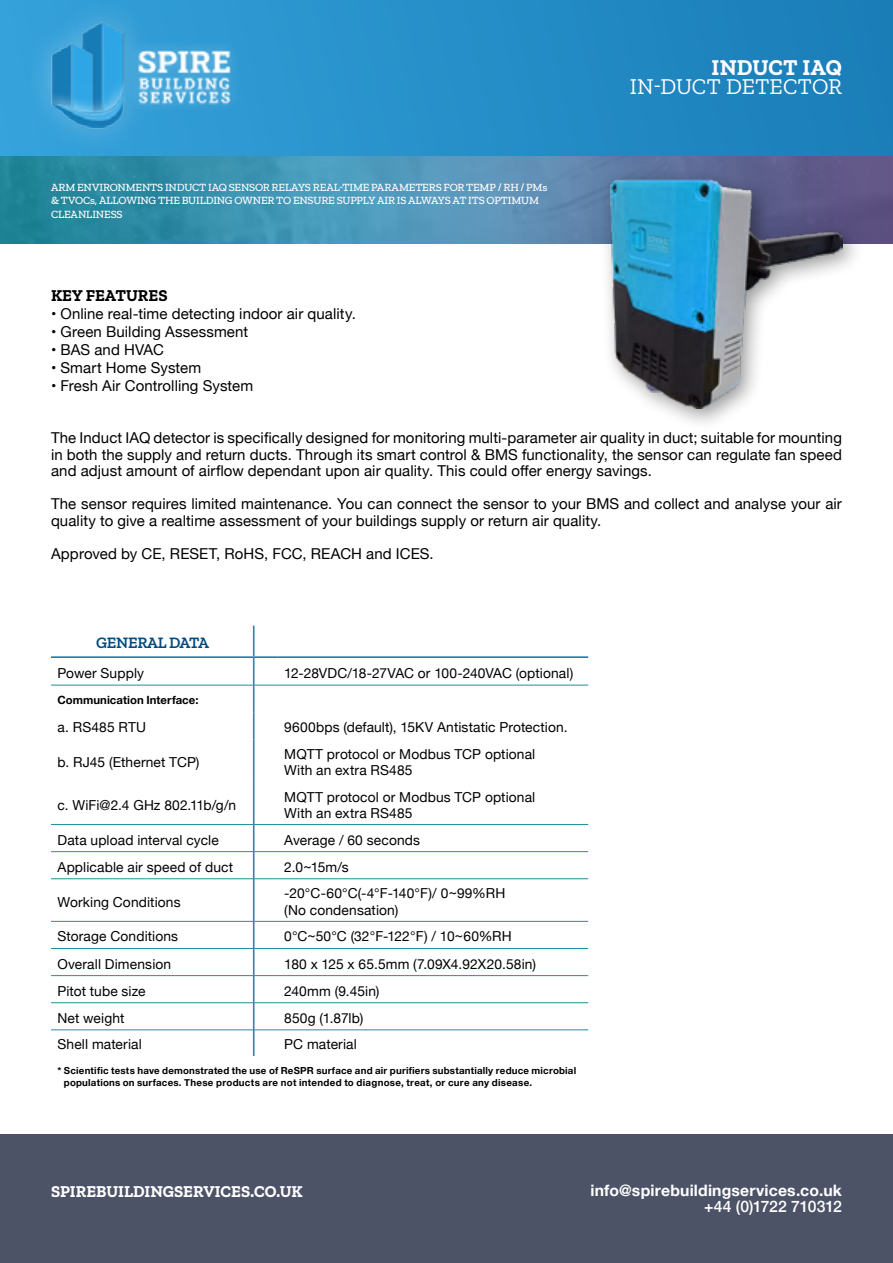
<style>
.page{position:relative;width:893px;height:1263px;background:#fff}
.page>*{position:absolute;margin:0;border:0;box-sizing:border-box;transform-origin:0 0}
.t1{font:22.5px "Zilla Slab";letter-spacing:.01em;color:#fff}
.t2{font:700 22.5px "Zilla Slab";letter-spacing:.005em;color:#fff}
.t3{font:700 16.5px "Zilla Slab";color:#fff}
.t4{font:700 16.5px "Zilla Slab";color:#000}
.t5{font:600 16.2px "Zilla Slab";letter-spacing:-.02em;color:#004a7d}
.t6{font:700 15.75px "Helvetica Neue";letter-spacing:.01em;color:#fff}
.t7{font:500 15.75px "Helvetica Neue";letter-spacing:-.01em;color:#fff}
.t8{font:15px/16.5px "Helvetica Neue";letter-spacing:.005em;color:#000;text-align:justify}
.t9{font:13.8px/16.5px "Helvetica Neue";letter-spacing:.01em;color:#000}
.t10{font:700 11.4px "Helvetica Neue";letter-spacing:.005em;color:#000}
.t11{font:500 11.25px/13.5px "Zilla Slab";letter-spacing:-.015em;color:#fff}
.t12{font:700 9.75px/11.7px "Helvetica Neue";letter-spacing:.02em;color:#000}
</style>
<div class="page">
<img style="left:0;top:156px;width:893px;height:87px">
<div style="left:0;top:0;width:893px;height:156px;background:linear-gradient(to right,#35a3dc,#197db7)"></div>
<img style="left:9px;top:0;width:257px;height:153px">
<div style="left:0;top:1134px;width:893px;height:129px;background:#4d5367"></div>
<div style="left:597px;top:168px;width:267px;height:261px;background:#000;opacity:.41"></div>
<img style="left:611px;top:180px;width:232px;height:229px">
<hr style="left:253px;top:825px;width:2px;height:26px;background:#258c9d">
<hr style="left:253px;top:852px;width:2px;height:27px;background:#258c9d">
<hr style="left:253px;top:626px;width:2px;height:30px;background:#258c9d">
<hr style="left:253px;top:658px;width:2px;height:27px;background:#258c9d">
<hr style="left:253px;top:685px;width:2px;height:27px;background:#258c9d">
<hr style="left:253px;top:712px;width:2px;height:27px;background:#258c9d">
<hr style="left:253px;top:739px;width:2px;height:43px;background:#258c9d">
<hr style="left:253px;top:782px;width:2px;height:42px;background:#258c9d">
<hr style="left:253px;top:879px;width:2px;height:42px;background:#258c9d">
<hr style="left:253px;top:921px;width:2px;height:27px;background:#258c9d">
<hr style="left:253px;top:949px;width:2px;height:26px;background:#258c9d">
<hr style="left:253px;top:976px;width:2px;height:26px;background:#258c9d">
<hr style="left:253px;top:1003px;width:2px;height:27px;background:#258c9d">
<hr style="left:253px;top:1030px;width:2px;height:26px;background:#258c9d">
<hr style="left:51px;top:656px;width:203px;height:2px;background:#1a7bb5">
<hr style="left:254px;top:656px;width:24px;height:2px;background:#1a7bb5">
<hr style="left:278px;top:656px;width:310px;height:2px;background:#1a7bb5">
<hr style="left:51px;top:851px;width:203px;height:1px;background:#258c9d">
<svg style="left:254px;top:851px;width:24px;height:1px"></svg>
<hr style="left:278px;top:851px;width:310px;height:1px;background:#258c9d">
<hr style="left:51px;top:878px;width:203px;height:1px;background:#258c9d">
<svg style="left:254px;top:878px;width:24px;height:1px"></svg>
<hr style="left:278px;top:878px;width:310px;height:1px;background:#258c9d">
<hr style="left:51px;top:921px;width:203px;height:1px;background:#258c9d">
<svg style="left:254px;top:921px;width:24px;height:1px"></svg>
<hr style="left:278px;top:921px;width:310px;height:1px;background:#258c9d">
<hr style="left:51px;top:948px;width:203px;height:1px;background:#258c9d">
<svg style="left:254px;top:948px;width:24px;height:1px"></svg>
<hr style="left:278px;top:948px;width:310px;height:1px;background:#258c9d">
<hr style="left:51px;top:975px;width:203px;height:1px;background:#258c9d">
<svg style="left:254px;top:975px;width:24px;height:1px"></svg>
<hr style="left:278px;top:975px;width:310px;height:1px;background:#258c9d">
<hr style="left:51px;top:1002px;width:203px;height:1px;background:#258c9d">
<svg style="left:254px;top:1002px;width:24px;height:1px"></svg>
<hr style="left:278px;top:1002px;width:310px;height:1px;background:#258c9d">
<hr style="left:51px;top:685px;width:203px;height:1px;background:#258c9d">
<svg style="left:254px;top:685px;width:24px;height:1px"></svg>
<hr style="left:278px;top:685px;width:310px;height:1px;background:#258c9d">
<hr style="left:51px;top:824px;width:203px;height:1px;background:#258c9d">
<svg style="left:254px;top:824px;width:24px;height:1px"></svg>
<hr style="left:278px;top:824px;width:310px;height:1px;background:#258c9d">
<hr style="left:51px;top:1029px;width:203px;height:1px;background:#258c9d">
<svg style="left:254px;top:1029px;width:24px;height:1px"></svg>
<hr style="left:278px;top:1029px;width:310px;height:1px;background:#258c9d">
<p class="t11" style="left:51px;top:180px;width:498px">ARM ENVIRONMENTS INDUCT IAQ SENSOR RELAYS REAL-TIME PARAMETERS FOR TEMP / RH / PMs &amp; TVOCs, ALLOWING THE BUILDING OWNER TO ENSURE SUPPLY AIR IS ALWAYS AT ITS OPTIMUM<br>CLEANLINESS</p>
<p class="t4" style="left:51px;top:286px;width:118px">KEY FEATURES</p>
<p class="t8" style="left:51px;top:306px;width:306px">• Online real-time detecting indoor air quality.</p>
<p class="t8" style="left:51px;top:324px;width:199px">• Green Building Assessment</p>
<p class="t8" style="left:51px;top:342px;width:114px">• BAS and HVAC</p>
<p class="t8" style="left:51px;top:360px;width:152px">• Smart Home System</p>
<p class="t8" style="left:51px;top:378px;width:204px">• Fresh Air Controlling System</p>
<h1 class="t2" style="left:712px;top:55px;width:132px">INDUCT IAQ</h1>
<h1 class="t1" style="left:630px;top:74px;width:214px">IN-DUCT DETECTOR</h1>
<p class="t8" style="left:51px;top:431px;width:792px">The Induct IAQ detector is specifically designed for monitoring multi-parameter air quality in duct; suitable for mounting in both the supply and return ducts. Through its smart control &amp; BMS functionality, the sensor can regulate fan speed and adjust amount of airflow dependant upon air quality. This could offer energy savings.</p>
<p class="t8" style="left:51px;top:497px;width:792px">The sensor requires limited maintenance. You can connect the sensor to your BMS and collect and analyse your air quality to give a realtime assessment of your buildings supply or return air quality.</p>
<p class="t8" style="left:51px;top:546px;width:384px">Approved by CE, RESET, RoHS, FCC, REACH and ICES.</p>
<p class="t5" style="left:96px;top:633px;width:114px">GENERAL DATA</p>
<p class="t9" style="left:58px;top:666px;width:88px">Power Supply</p>
<p class="t9" style="left:284px;top:666px;width:291px">12-28VDC/18-27VAC or 100-240VAC (optional)</p>
<p class="t10" style="left:58px;top:691px;width:142px">Communication Interface:</p>
<p class="t9" style="left:58px;top:720px;width:90px">a. RS485 RTU</p>
<p class="t9" style="left:284px;top:720px;width:285px">9600bps (default), 15KV Antistatic Protection.</p>
<p class="t9" style="left:58px;top:755px;width:143px">b. RJ45 (Ethernet TCP)</p>
<p class="t9" style="left:284px;top:746px;width:253px">MQTT protocol or Modbus TCP optional<br>With an extra RS485</p>
<p class="t9" style="left:58px;top:797px;width:180px">c. WiFi@2.4 GHz 802.11b/g/n</p>
<p class="t9" style="left:284px;top:789px;width:253px">MQTT protocol or Modbus TCP optional<br>With an extra RS485</p>
<p class="t9" style="left:58px;top:832px;width:163px">Data upload interval cycle</p>
<p class="t9" style="left:284px;top:832px;width:137px">Average / 60 seconds</p>
<p class="t9" style="left:58px;top:859px;width:177px">Applicable air speed of duct</p>
<p class="t9" style="left:284px;top:859px;width:66px">2.0~15m/s</p>
<p class="t9" style="left:58px;top:894px;width:125px">Working Conditions</p>
<p class="t9" style="left:284px;top:886px;width:222px">-20°C-60°C(-4°F-140°F)/ 0~99%RH (No condensation)</p>
<p class="t9" style="left:58px;top:929px;width:122px">Storage Conditions</p>
<p class="t9" style="left:284px;top:929px;width:229px">0°C~50°C (32°F-122°F) / 10~60%RH</p>
<p class="t9" style="left:58px;top:956px;width:115px">Overall Dimension</p>
<p class="t9" style="left:284px;top:956px;width:253px">180 x 125 x 65.5mm (7.09X4.92X20.58in)</p>
<p class="t9" style="left:58px;top:983px;width:90px">Pitot tube size</p>
<p class="t9" style="left:284px;top:983px;width:97px">240mm (9.45in)</p>
<p class="t9" style="left:58px;top:1010px;width:69px">Net weight</p>
<p class="t9" style="left:284px;top:1010px;width:80px">850g (1.87lb)</p>
<p class="t9" style="left:58px;top:1037px;width:86px">Shell material</p>
<p class="t9" style="left:284px;top:1037px;width:74px">PC material</p>
<p class="t12" style="left:64px;top:1065px;width:514px;text-indent:-6px">* Scientific tests have demonstrated the use of ReSPR surface and air purifiers substantially reduce microbial populations on surfaces. These products are not intended to diagnose, treat, or cure any disease.</p>
<p class="t3" style="left:51px;top:1182px;width:253px">SPIREBUILDINGSERVICES.CO.UK</p>
<p class="t6" style="left:590px;top:1178px;width:253px">info@spirebuildingservices.co.uk</p>
<p class="t7" style="left:704px;top:1194px;width:139px">+44 (0)1722 710312</p>
</div>
